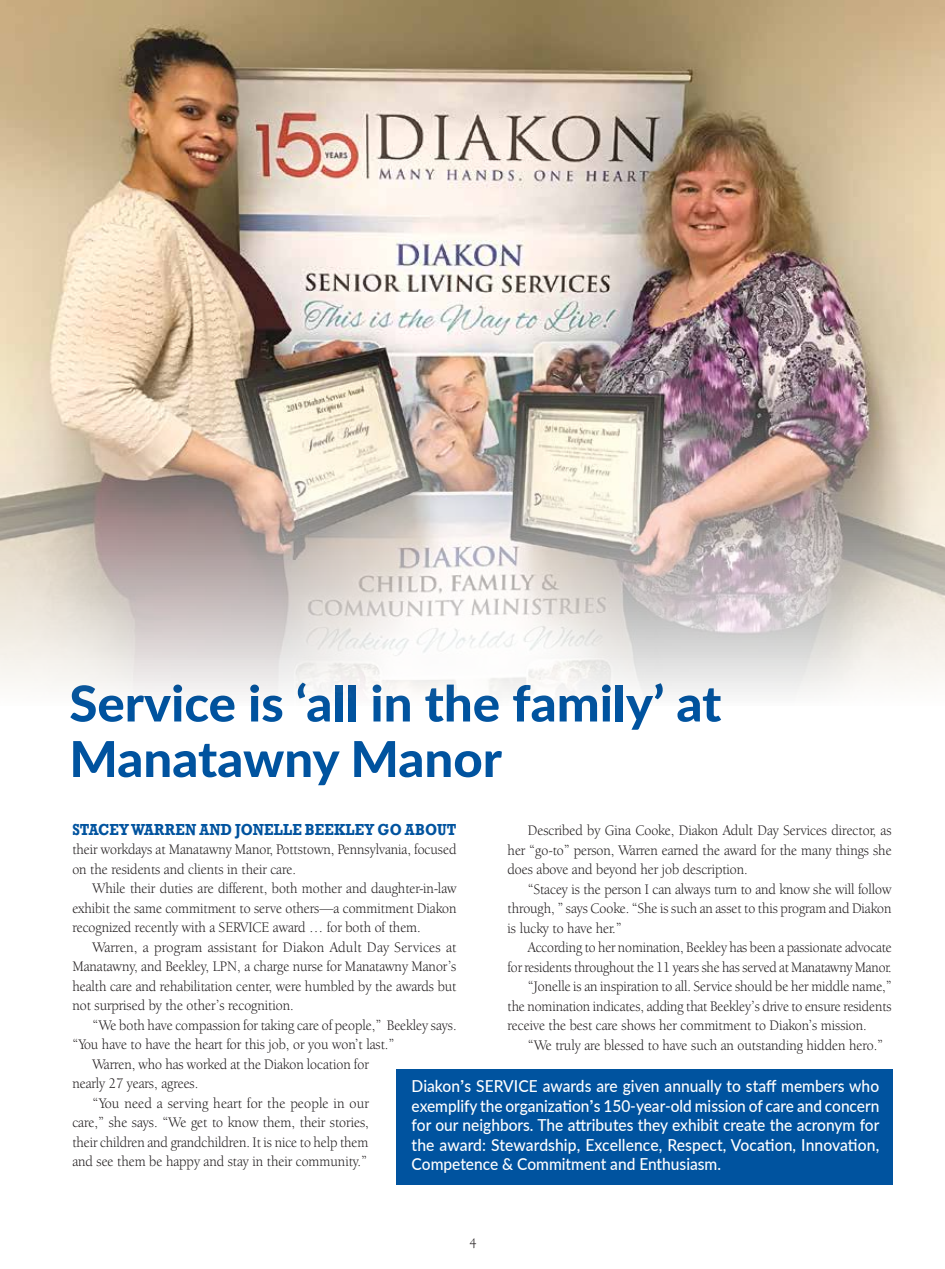
<style>
.page{position:relative;width:945px;height:1269px;background:#fff}
.page>*{position:absolute;margin:0;border:0;box-sizing:border-box;transform-origin:0 0}
.t1{font:800 49.5px/55.5px "Lato";color:#00539f}
.t2{font:500 16.5px/19.5px "Lato";color:#fff;text-align:justify;scale:.94 1}
.t3{font:15px/19.5px "Berkeley Oldstyle IT Cby BT";color:#231f20;text-align:justify;scale:.94 1}
.t4{font:15px/19.5px "Berkeley Oldstyle IT Cby BT";color:#231f20;text-align:justify;scale:.96 1}
.t5{font:15px "Berkeley Oldstyle IT Cby BT";color:#231f20;scale:.93 1}
.t6{font:700 15px "Rockwell";letter-spacing:.015em;color:#00539f;scale:.87 1}
.s1{font-family:"Helvetica LT Std";font-weight:700}
</style>
<div class="page">
<img style="left:0;top:0;width:945px;height:695px">
<div style="left:396px;top:1069px;width:496px;height:116px;background:#00539f"></div>
<h1 class="t1" style="left:69px;top:674px;width:653px">Service is ‘all in the family’ at<br>Manatawny Manor</h1>
<p class="t6" style="left:72px;top:819px;width:443px">STACEY WARREN AND JONELLE BEEKLEY GO ABOUT</p>
<p class="t3" style="left:72px;top:839px;width:410px">their workdays at Manatawny Manor, Pottstown, Pennsylvania, focused on the residents and clients in their care.</p>
<p class="t3" style="left:72px;top:878px;width:410px;text-indent:20px">While their duties are different, both mother and daughter-in-law exhibit the same commitment to serve others—a commitment Diakon recognized recently with a SERVICE award … for both of them.</p>
<p class="t4" style="left:72px;top:937px;width:402px;text-indent:20px">Warren, a program assistant for Diakon Adult Day Services at Manatawny, and Beekley, LPN, a charge nurse for Manatawny Manor’s health care and rehabilitation center, were humbled by the awards but not surprised by the other’s recognition.</p>
<p class="t3" style="left:93px;top:1015px;width:389px">“We both have compassion for taking care of people,” Beekley says.</p>
<p class="t3" style="left:72px;top:1034px;width:344px">“You have to have the heart for this job, or you won’t last.”</p>
<p class="t3" style="left:93px;top:1054px;width:295px">Warren, who has worked at the Diakon location for</p>
<p class="t3" style="left:72px;top:1073px;width:136px">nearly 27 years, agrees.</p>
<p class="t4" style="left:93px;top:1093px;width:289px">“You need a serving heart for the people in our</p>
<p class="t3" style="left:72px;top:1112px;width:317px">care,” she says. “We get to know them, their stories,</p>
<p class="t3" style="left:72px;top:1132px;width:317px">their children and grandchildren. It is nice to help them</p>
<p class="t3" style="left:72px;top:1151px;width:315px">and see them be happy and stay in their community.”</p>
<p class="t3" style="left:508px;top:821px;width:410px;text-indent:20px">Described by Gina Cooke, Diakon Adult Day Services director, as her “go-to” person, Warren earned the award for the many things she does above and beyond her job description.</p>
<p class="t3" style="left:508px;top:879px;width:410px;text-indent:20px">“Stacey is the person I can always turn to and know she will follow through, ” says Cooke. “She is such an asset to this program and Diakon is lucky to have her.”</p>
<p class="t5" style="left:528px;top:939px;width:393px">According to her nomination, Beekley has been a passionate advocate</p>
<p class="t5" style="left:508px;top:958px;width:415px">for residents throughout the 11 years she has served at Manatawny Manor.</p>
<p class="t3" style="left:528px;top:977px;width:389px">“Jonelle is an inspiration to all. Service should be her middle name,”</p>
<p class="t5" style="left:508px;top:997px;width:414px">the nomination indicates, adding that Beekley’s drive to ensure residents</p>
<p class="t3" style="left:508px;top:1016px;width:384px">receive the best care shows her commitment to Diakon’s mission.</p>
<p class="t3" style="left:528px;top:1035px;width:380px">“We truly are blessed to have such an outstanding hidden hero.”</p>
<p class="t2" style="left:412px;top:1076px;width:499px">Diakon<span class="s1">’</span>s SERVICE awards are given annually to staff members who exemplify the organization<span class="s1">’</span>s 150-year-old mission of care and concern for our neighbors. The attributes they exhibit create the acronym for the award: Stewardship, Excellence, Respect, Vocation, Innovation, Competence &amp; Commitment and Enthusiasm.</p>
<p class="t3" style="left:469px;top:1234px;width:9px">4</p>
</div>
